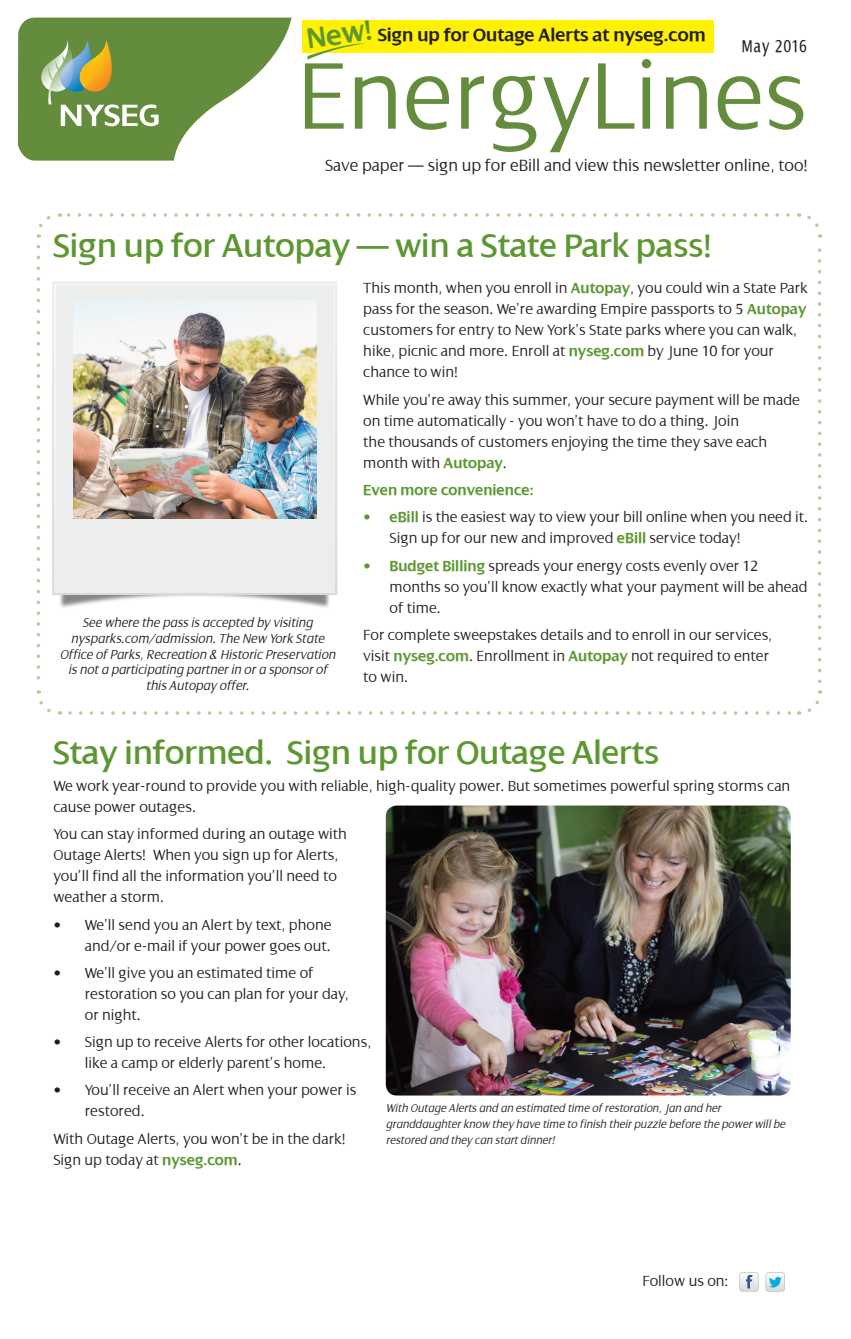
<style>
.page{position:relative;width:851px;height:1339px;background:#fff}
.page>*{position:absolute;margin:0;border:0;box-sizing:border-box;transform-origin:0 0}
.t1{font:300 102.02px "Dialog";color:#638d3d}
.t2{font:35px "Dialog";color:#5c9731}
.t3{font:600 30.1px "Dialog";color:#5c9731}
.t4{font:600 19.25px "Dialog";color:#231f20}
.t5{font:condensed 18.38px "Dialog";letter-spacing:.07em;color:#231f20}
.t6{font:300 17.5px "Dialog";color:#231f20}
.t7{font:300 15.75px/21px "Dialog";color:#231f20}
.t8{font:600 15.75px "Dialog";color:#5c9731}
.t9{font:italic 300 14px/15.8px "Dialog";color:#231f20;text-align:center}
.t10{font:italic 300 12.25px/15.8px "Dialog";color:#231f20}
.s1{font-weight:600;color:#5c9731}
.s2{color:#5c9731}
</style>
<div class="page">
<svg style="left:18px;top:17px;width:273px;height:144px"></svg>
<svg style="left:739px;top:1272px;width:19px;height:19px"></svg>
<svg style="left:765px;top:1272px;width:19px;height:19px"></svg>
<div style="left:302px;top:20px;width:411px;height:32px;background:#fff101"></div>
<svg style="left:307px;top:43px;width:59px;height:17px"></svg>
<svg style="left:36px;top:216px;width:15px;height:22px"></svg>
<svg style="left:36px;top:247px;width:24px;height:468px"></svg>
<svg style="left:70px;top:690px;width:753px;height:25px"></svg>
<svg style="left:798px;top:213px;width:23px;height:468px"></svg>
<svg style="left:59px;top:213px;width:729px;height:4px"></svg>
<img style="left:47px;top:560px;width:291px;height:53px">
<svg style="left:52px;top:281px;width:285px;height:314px"></svg>
<div style="left:56px;top:286px;width:277px;height:305px;background:#eceded"></div>
<img style="left:73px;top:301px;width:243px;height:218px">
<img style="left:386px;top:805px;width:404px;height:290px">
<h3 class="t3" style="left:304px;top:23px;width:67px;rotate:-8deg">New!</h3>
<p class="t4" style="left:378px;top:25px;width:329px">Sign up for Outage Alerts at nyseg.com</p>
<p class="t5" style="left:741px;top:36px;width:67px">May 2016</p>
<h1 class="t1" style="left:297px;top:40px;width:511px">EnergyLines</h1>
<p class="t6" style="left:325px;top:156px;width:484px">Save paper — sign up for eBill and view this newsletter online, too!</p>
<h2 class="t2" style="left:53px;top:227px;width:659px">Sign up for Autopay — win a State Park pass!</h2>
<p class="t7" style="left:363px;top:278px;width:446px">This month, when you enroll in <span class="s1">Autopay</span>, you could win a State Park pass for the season. We’re awarding Empire passports to 5 <span class="s1">Autopay </span>customers for entry to New York’s State parks where you can walk, hike, picnic and more. Enroll at <span class="s1">nyseg.com</span> by June 10 for your chance to win!</p>
<p class="t7" style="left:363px;top:389px;width:438px">While you’re away this summer, your secure payment will be made on time automatically - you won’t have to do a thing. Join<br>the thousands of customers enjoying the time they save each month with <span class="s1">Autopay</span>.</p>
<p class="t8" style="left:363px;top:481px;width:172px">Even more convenience:</p>
<p class="t7" style="left:389px;top:507px;width:420px;text-indent:-26px"><span class="s2">•</span> <span class="s1">eBill</span> is the easiest way to view your bill online when you need it.<br>Sign up for our new and improved <span class="s1">eBill</span> service today!</p>
<p class="t7" style="left:389px;top:555px;width:419px;text-indent:-26px"><span class="s2">•</span> <span class="s1">Budget Billing</span> spreads your energy costs evenly over 12 months so you’ll know exactly what your payment will be ahead of time.</p>
<p class="t7" style="left:363px;top:624px;width:410px">For complete sweepstakes details and to enroll in our services, visit <span class="s1">nyseg.com</span>. Enrollment in <span class="s1">Autopay</span> not required to enter to win.</p>
<p class="t9" style="left:60px;top:615px;width:277px">See where the pass is accepted by visiting nysparks.com/admission. The New York State Office of Parks, Recreation &amp; Historic Preservation is not a participating partner in or a sponsor of this Autopay offer.</p>
<h2 class="t2" style="left:53px;top:734px;width:607px">Stay informed. Sign up for Outage Alerts</h2>
<p class="t7" style="left:53px;top:775px;width:738px">We work year-round to provide you with reliable, high-quality power. But sometimes powerful spring storms can cause power outages.</p>
<p class="t7" style="left:53px;top:824px;width:295px">You can stay informed during an outage with Outage Alerts! When you sign up for Alerts, you’ll find all the information you’ll need to weather a storm.</p>
<p class="t7" style="left:53px;top:914px;width:280px;text-align:right">• We’ll send you an Alert by text, phone and/or e-mail if your power goes out.</p>
<p class="t7" style="left:85px;top:962px;width:265px;text-indent:-32px">• We’ll give you an estimated time of restoration so you can plan for your day, or night.</p>
<p class="t7" style="left:85px;top:1032px;width:288px;text-indent:-32px">• Sign up to receive Alerts for other locations, like a camp or elderly parent’s home.</p>
<p class="t7" style="left:85px;top:1080px;width:273px;text-indent:-32px">• You’ll receive an Alert when your power is restored.</p>
<p class="t7" style="left:53px;top:1128px;width:294px">With Outage Alerts, you won’t be in the dark!<br>Sign up today at <span class="s1">nyseg.com</span>.</p>
<p class="t10" style="left:386px;top:1100px;width:401px">With Outage Alerts and an estimated time of restoration, Jan and her granddaughter know they have time to finish their puzzle before the power will be restored and they can start dinner!</p>
<p class="t7" style="left:642px;top:1270px;width:88px">Follow us on:</p>
</div>
